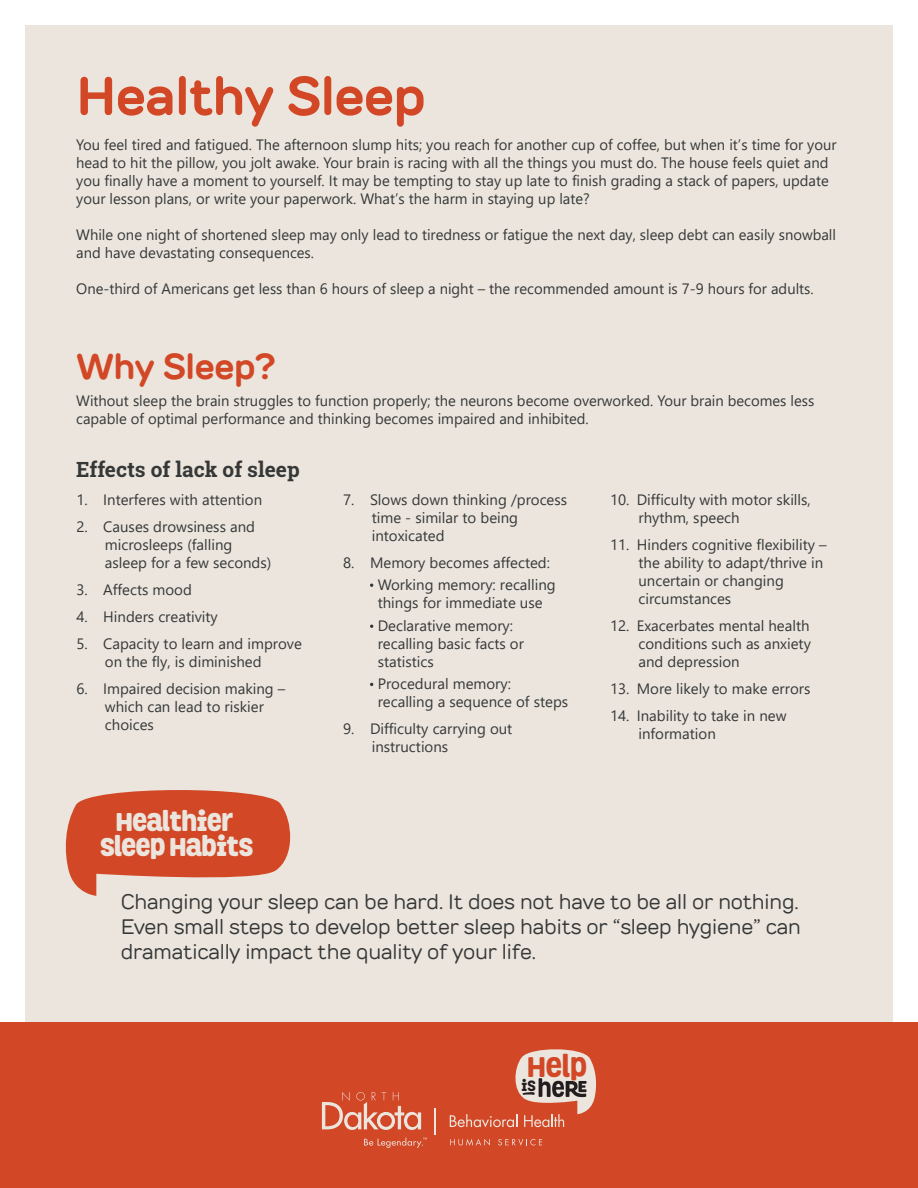
<style>
.page{position:relative;width:918px;height:1188px;background:#fff}
.page>*{position:absolute;margin:0;border:0;box-sizing:border-box;transform-origin:0 0}
.t1{font:700 54px "TT Rounds";letter-spacing:-.01em;color:#d24827}
.t2{font:700 36px "TT Rounds";letter-spacing:-.01em;color:#d24827}
.t3{font:800 27.45px "Grota Rounded";color:#d24827}
.t4{font:900 24.9px/25.5px "Grota Rounded";letter-spacing:-.01em;color:#ebe5dd;text-align:center}
.t5{font:21px/25.2px "TT Rounds";letter-spacing:-.01em;color:#363838;text-align:justify}
.t6{font:700 21px "Roboto Slab";color:#363838}
.t7{font:15px/18px "Segoe UI";color:#363838}
.t8{font:800 14.4px "Grota Rounded";color:#221e20}
</style>
<div class="page">
<div style="left:25px;top:25px;width:868px;height:1138px;background:#ebe5dd"></div>
<div style="left:0;top:1023px;width:918px;height:165px;background:#d24827"></div>
<svg style="left:65px;top:790px;width:226px;height:106px"></svg>
<hr style="left:434px;top:1108px;width:2px;height:27px;background:#ebe5dd">
<svg style="left:450px;top:1049px;width:146px;height:78px"></svg>
<svg style="left:322px;top:1092px;width:99px;height:38px"></svg>
<svg style="left:364px;top:1138px;width:63px;height:10px"></svg>
<svg style="left:450px;top:1139px;width:40px;height:7px"></svg>
<svg style="left:498px;top:1139px;width:44px;height:7px"></svg>
<h1 class="t1" style="left:76px;top:59px;width:351px">Healthy Sleep</h1>
<p class="t7" style="left:76px;top:134px;width:762px">You feel tired and fatigued. The afternoon slump hits; you reach for another cup of coffee, but when it’s time for your head to hit the pillow, you jolt awake. Your brain is racing with all the things you must do. The house feels quiet and you finally have a moment to yourself. It may be tempting to stay up late to finish grading a stack of papers, update your lesson plans, or write your paperwork. What’s the harm in staying up late?</p>
<p class="t7" style="left:76px;top:224px;width:761px">While one night of shortened sleep may only lead to tiredness or fatigue the next day, sleep debt can easily snowball and have devastating consequences.</p>
<p class="t7" style="left:76px;top:278px;width:739px">One-third of Americans get less than 6 hours of sleep a night – the recommended amount is 7-9 hours for adults.</p>
<h2 class="t2" style="left:76px;top:342px;width:201px">Why Sleep?</h2>
<p class="t7" style="left:76px;top:391px;width:740px">Without sleep the brain struggles to function properly; the neurons become overworked. Your brain becomes less capable of optimal performance and thinking becomes impaired and inhibited.</p>
<h3 class="t6" style="left:76px;top:455px;width:225px">Effects of lack of sleep</h3>
<p class="t7" style="left:76px;top:489px;width:187px">1. Interferes with attention</p>
<p class="t7" style="left:105px;top:516px;width:168px;text-indent:-28px">2. Causes drowsiness and microsleeps (falling asleep for a few seconds)</p>
<p class="t7" style="left:76px;top:579px;width:117px">3. Affects mood</p>
<p class="t7" style="left:76px;top:606px;width:143px">4. Hinders creativity</p>
<p class="t7" style="left:105px;top:633px;width:199px;text-indent:-28px">5. Capacity to learn and improve on the fly, is diminished</p>
<p class="t7" style="left:105px;top:678px;width:182px;text-indent:-28px">6. Impaired decision making – which can lead to riskier choices</p>
<h3 class="t4" style="left:100px;top:808px;width:154px">HEALTHIER<br>SLEEP HABITS</h3>
<p class="t7" style="left:372px;top:489px;width:197px;text-indent:-28px">7. Slows down thinking /process time - similar to being intoxicated</p>
<p class="t7" style="left:378px;top:550px;width:180px;line-height:22.5px;text-indent:-34px">8. Memory becomes affected:<br>Working memory: recalling</p>
<p class="t7" style="left:378px;top:590px;width:166px;line-height:22.5px">things for immediate use<br>Declarative memory:</p>
<p class="t7" style="left:378px;top:633px;width:148px">recalling basic facts or statistics</p>
<p class="t7" style="left:378px;top:674px;width:192px">Procedural memory: recalling a sequence of steps</p>
<p class="t7" style="left:372px;top:719px;width:142px;text-indent:-28px">9. Difficulty carrying out instructions</p>
<p class="t7" style="left:639px;top:489px;width:174px;text-indent:-29px">10. Difficulty with motor skills, rhythm, speech</p>
<p class="t7" style="left:639px;top:534px;width:190px;text-indent:-29px">11. Hinders cognitive flexibility – the ability to adapt/thrive in uncertain or changing circumstances</p>
<p class="t7" style="left:639px;top:615px;width:174px;text-align:justify;text-indent:-29px">12. Exacerbates mental health conditions such as anxiety and depression</p>
<p class="t7" style="left:610px;top:678px;width:202px">13. More likely to make errors</p>
<p class="t7" style="left:639px;top:705px;width:150px;text-indent:-29px">14. Inability to take in new information</p>
<h3 class="t5" style="left:121px;top:889px;width:682px">Changing your sleep can be hard. It does not have to be all or nothing.<br>Even small steps to develop better sleep habits or “sleep hygiene” can dramatically impact the quality of your life.</h3>
<h3 class="t3" style="left:527px;top:1045px;width:61px">Help</h3>
<p class="t8" style="left:522px;top:1075px;width:16px">is</p>
</div>
